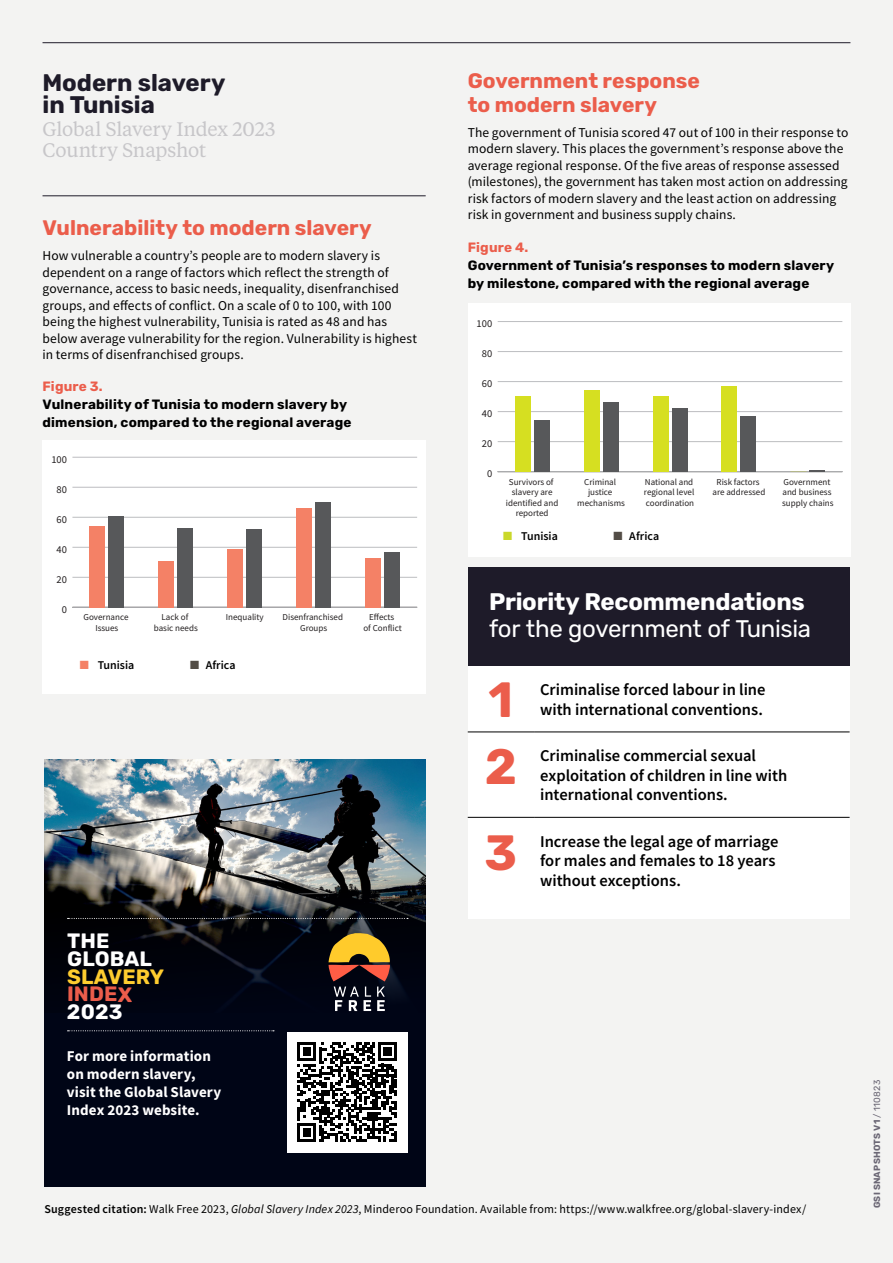
<style>
.page{position:relative;width:893px;height:1263px;background:#f3f3f2}
.page>*{position:absolute;margin:0;border:0;box-sizing:border-box;transform-origin:0 0}
.Recommendations_Number{font:700 49.5px "Rubik";color:#eb5d4b}
.t1{font:24px/27px "Rubik";letter-spacing:-.015em;color:#fff}
.Country_title_reverse{font:700 24px/22.5px "Rubik";color:#1e1b29}
.Orange_Subhead{font:700 21px/24px "Rubik";color:#eb5d4b}
.t2{font:700 20.85px/17.7px "Rubik";letter-spacing:.005em;color:#fff}
.Snapshot_title_reverse{font:19.5px/21px "Tiempos Text";letter-spacing:-.01em;color:#c7c6c9}
.Recommendations_Table_text{font:600 16.5px/19.5px "Source Sans Pro";color:#000}
.Body_Copy{font:700 15px/18px "Source Sans Pro";letter-spacing:.005em;color:#fff}
.Body_Copy-2{font:13.5px/16.5px "Source Sans Pro";letter-spacing:.005em;color:#000}
.Table_caption_text{font:700 13.5px/18px "Rubik";letter-spacing:.015em;color:#000}
.Body_Copy-3{font:12px "Source Sans Pro";letter-spacing:.01em;color:#000}
.Body_Copy-4{font:600 11.85px "Source Sans Pro";color:#000}
.t3{font:10.5px "Source Sans Pro";color:#231f20}
.t4{font:9px/10.5px "Source Sans Pro";color:#231f20;text-align:center}
.t5{font:700 9px "Rubik";letter-spacing:.03em;color:#6b6775}
.s1{color:#eb5d4b}
.s2{color:#f48166}
.s3{color:#534d46}
.s4{color:#fecc2f}
.s5{color:#cad82b}
.s6{font-weight:700}
.s7{font-weight:600}
.s8{font-style:italic}
.s9{font-weight:400}
</style>
<div class="page">
<hr style="left:43px;top:196px;width:383px;height:1px;background:#1e1b29">
<div style="left:45px;top:759px;width:381px;height:427px;background:#000516"></div>
<img style="left:45px;top:759px;width:381px;height:253px">
<svg style="left:68px;top:918px;width:340px;height:1px"></svg>
<svg style="left:68px;top:1030px;width:206px;height:1px"></svg>
<svg style="left:328px;top:933px;width:62px;height:78px"></svg>
<div style="left:287px;top:1032px;width:120px;height:120px;background:#fff"></div>
<svg style="left:297px;top:1042px;width:100px;height:100px"></svg>
<hr style="left:43px;top:42px;width:807px;height:1px;background:#1e1b29">
<div style="left:43px;top:440px;width:383px;height:254px;background:#fff"></div>
<div style="left:468px;top:303px;width:382px;height:254px;background:#fff"></div>
<div style="left:468px;top:666px;width:381px;height:253px;background:#fff"></div>
<div style="left:468px;top:567px;width:381px;height:99px;background:#1e1b29"></div>
<hr style="left:468px;top:731px;width:66px;height:1px;background:#000">
<hr style="left:534px;top:731px;width:316px;height:1px;background:#000">
<hr style="left:468px;top:817px;width:66px;height:1px;background:#000">
<hr style="left:534px;top:817px;width:316px;height:1px;background:#000">
<hr style="left:72px;top:607px;width:345px;height:1px;background:#bcbdc0">
<hr style="left:72px;top:577px;width:345px;height:1px;background:#bcbdc0">
<hr style="left:72px;top:547px;width:345px;height:1px;background:#bcbdc0">
<hr style="left:72px;top:517px;width:345px;height:1px;background:#bcbdc0">
<hr style="left:72px;top:487px;width:345px;height:1px;background:#bcbdc0">
<hr style="left:72px;top:457px;width:345px;height:1px;background:#bcbdc0">
<div style="left:109px;top:516px;width:15px;height:91px;background:#57585a"></div>
<div style="left:178px;top:528px;width:15px;height:79px;background:#57585a"></div>
<div style="left:247px;top:529px;width:15px;height:78px;background:#57585a"></div>
<div style="left:316px;top:502px;width:15px;height:105px;background:#57585a"></div>
<div style="left:385px;top:552px;width:15px;height:55px;background:#57585a"></div>
<div style="left:90px;top:526px;width:15px;height:81px;background:#f48166"></div>
<div style="left:159px;top:561px;width:15px;height:46px;background:#f48166"></div>
<div style="left:228px;top:549px;width:15px;height:58px;background:#f48166"></div>
<div style="left:297px;top:508px;width:15px;height:99px;background:#f48166"></div>
<div style="left:366px;top:558px;width:15px;height:49px;background:#f48166"></div>
<hr style="left:498px;top:471px;width:344px;height:1px;background:#bcbdc0">
<hr style="left:498px;top:441px;width:344px;height:1px;background:#bcbdc0">
<hr style="left:498px;top:411px;width:344px;height:1px;background:#bcbdc0">
<hr style="left:498px;top:381px;width:344px;height:1px;background:#bcbdc0">
<hr style="left:498px;top:351px;width:344px;height:1px;background:#bcbdc0">
<hr style="left:498px;top:321px;width:344px;height:1px;background:#bcbdc0">
<div style="left:534px;top:421px;width:15px;height:51px;background:#57585a"></div>
<div style="left:603px;top:403px;width:15px;height:69px;background:#57585a"></div>
<div style="left:672px;top:409px;width:15px;height:63px;background:#57585a"></div>
<div style="left:741px;top:416px;width:15px;height:56px;background:#57585a"></div>
<svg style="left:810px;top:470px;width:15px;height:2px"></svg>
<div style="left:515px;top:397px;width:15px;height:75px;background:#d6df21"></div>
<div style="left:584px;top:391px;width:15px;height:81px;background:#d6df21"></div>
<div style="left:653px;top:397px;width:15px;height:75px;background:#d6df21"></div>
<div style="left:722px;top:386px;width:15px;height:86px;background:#d6df21"></div>
<p class="Country_title_reverse" style="left:43px;top:72px;width:185px">Modern slavery in Tunisia</p>
<p class="Snapshot_title_reverse" style="left:43px;top:118px;width:234px">Global Slavery Index 2023<br>Country Snapshot</p>
<h1 class="Orange_Subhead" style="left:43px;top:216px;width:331px">Vulnerability to modern slavery</h1>
<p class="Body_Copy-2" style="left:43px;top:247px;width:376px">How vulnerable a country’s people are to modern slavery is dependent on a range of factors which reflect the strength of governance, access to basic needs, inequality, disenfranchised groups, and effects of conflict. On a scale of 0 to 100, with 100 being the highest vulnerability, Tunisia is rated as 48 and has below average vulnerability for the region. Vulnerability is highest in terms of disenfranchised groups.</p>
<p class="Table_caption_text" style="left:43px;top:377px;width:310px"><span class="s1">Figure 3.<br></span>Vulnerability of Tunisia to modern slavery by dimension, compared to the regional average</p>
<p class="t3" style="left:51px;top:452px;width:17px">100</p>
<p class="t3" style="left:57px;top:482px;width:12px">80</p>
<p class="t3" style="left:57px;top:512px;width:12px">60</p>
<p class="t3" style="left:57px;top:542px;width:12px">40</p>
<p class="t3" style="left:57px;top:572px;width:12px">20</p>
<p class="t3" style="left:62px;top:602px;width:7px">0</p>
<p class="t4" style="left:84px;top:612px;width:46px">Governance<br>Issues</p>
<p class="t4" style="left:162px;top:612px;width:28px">Lack of</p>
<p class="t4" style="left:226px;top:612px;width:39px">Inequality</p>
<p class="t4" style="left:154px;top:622px;width:45px">basic needs</p>
<p class="Body_Copy-4" style="left:80px;top:658px;width:56px"><span class="s2">■</span> Tunisia</p>
<p class="Body_Copy-4" style="left:190px;top:658px;width:47px"><span class="s3">■</span> Africa</p>
<p class="t4" style="left:283px;top:612px;width:62px">Disenfranchised<br>Groups</p>
<p class="t4" style="left:363px;top:612px;width:40px">Effects<br>of Conflict</p>
<p class="t2" style="left:67px;top:933px;width:99px">THE<br>GLOBAL<br><span class="s4">SLAVERY<br></span><span class="s1">INDEX<br></span>2023</p>
<p class="Body_Copy" style="left:67px;top:1047px;width:156px">For more information on modern slavery, visit the Global Slavery<br>Index 2023 website.</p>
<h1 class="Orange_Subhead" style="left:468px;top:69px;width:234px">Government response to modern slavery</h1>
<p class="Body_Copy-2" style="left:468px;top:124px;width:382px">The government of Tunisia scored 47 out of 100 in their response to modern slavery. This places the government’s response above the average regional response. Of the five areas of response assessed (milestones), the government has taken most action on addressing risk factors of modern slavery and the least action on addressing risk in government and business supply chains.</p>
<p class="Table_caption_text" style="left:468px;top:238px;width:368px"><span class="s1">Figure 4.<br></span>Government of Tunisia’s responses to modern slavery by milestone, compared with the regional average</p>
<p class="t3" style="left:477px;top:317px;width:17px">100</p>
<p class="t3" style="left:482px;top:347px;width:12px">80</p>
<p class="t3" style="left:482px;top:377px;width:12px">60</p>
<p class="t3" style="left:482px;top:407px;width:12px">40</p>
<p class="t3" style="left:482px;top:437px;width:12px">20</p>
<p class="t3" style="left:487px;top:467px;width:7px">0</p>
<p class="t4" style="left:506px;top:476px;width:54px">Survivors of slavery are identified and reported</p>
<p class="t4" style="left:577px;top:476px;width:49px">Criminal justice mechanisms</p>
<p class="t4" style="left:644px;top:476px;width:52px;text-align:justify">National and regional level coordination</p>
<p class="Body_Copy-4" style="left:503px;top:528px;width:56px"><span class="s5">■</span> Tunisia</p>
<p class="Body_Copy-4" style="left:614px;top:528px;width:47px"><span class="s3">■</span> Africa</p>
<p class="t4" style="left:712px;top:476px;width:54px">Risk factors are addressed</p>
<p class="t4" style="left:782px;top:476px;width:53px;text-align:left">Government and business supply chains</p>
<p class="t1" style="left:489px;top:588px;width:324px"><span class="s6">Priority Recommendations </span>for the government of Tunisia</p>
<p class="Recommendations_Number" style="left:489px;top:672px;width:26px">1</p>
<p class="Recommendations_Table_text" style="left:540px;top:680px;width:227px">Criminalise forced labour in line with international conventions.</p>
<p class="Recommendations_Number" style="left:485px;top:739px;width:34px">2</p>
<p class="Recommendations_Table_text" style="left:540px;top:746px;width:249px">Criminalise commercial sexual exploitation of children in line with international conventions.</p>
<p class="Recommendations_Number" style="left:485px;top:825px;width:34px">3</p>
<p class="Recommendations_Table_text" style="left:540px;top:831px;width:240px">Increase the legal age of marriage for males and females to 18 years without exceptions.</p>
<p class="Body_Copy-3" style="left:45px;top:1201px;width:763px"><span class="s7">Suggested citation:</span> Walk Free 2023, <span class="s8">Global Slavery Index 2023</span>, Minderoo Foundation. Available from: https://www.walkfree.org/global-slavery-index/</p>
<p class="t5" style="left:872px;top:1208px;width:130px;rotate:-90deg">GSI SNAPSHOTS V1 <span class="s9">/ 110823</span></p>
</div>
